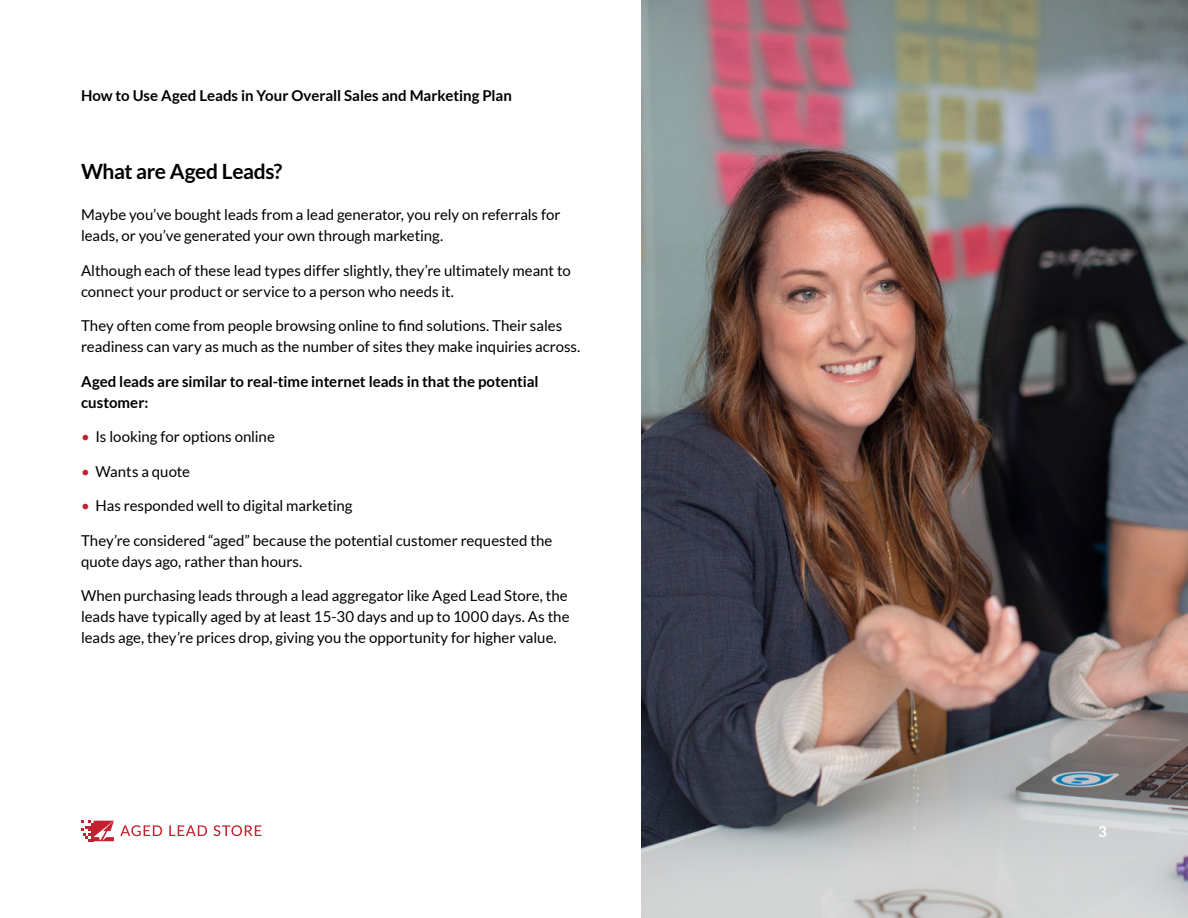
<style>
.page{position:relative;width:1188px;height:918px;background:#fff}
.page>*{position:absolute;margin:0;border:0;box-sizing:border-box;transform-origin:0 0}
.t1{font:700 21px "Lato";letter-spacing:-.02em;color:#000}
.t2{font:15px/21px "Lato";color:#000}
.t3{font:700 15px/21px "Lato";color:#000}
.t4{font:700 15px "Lato";color:#fff}
.s1{color:#c5202d}
</style>
<div class="page">
<svg style="left:81px;top:821px;width:33px;height:20px"></svg>
<svg style="left:120px;top:825px;width:42px;height:11px"></svg>
<svg style="left:169px;top:825px;width:38px;height:11px"></svg>
<svg style="left:213px;top:825px;width:48px;height:11px"></svg>
<img style="left:641px;top:0;width:547px;height:918px">
<p class="t3" style="left:81px;top:84px;width:433px">How to Use Aged Leads in Your Overall Sales and Marketing Plan</p>
<h1 class="t1" style="left:81px;top:159px;width:203px">What are Aged Leads?</h1>
<p class="t2" style="left:81px;top:204px;width:481px">Maybe you’ve bought leads from a lead generator, you rely on referrals for leads, or you’ve generated your own through marketing.</p>
<p class="t2" style="left:81px;top:260px;width:491px">Although each of these lead types differ slightly, they’re ultimately meant to connect your product or service to a person who needs it.</p>
<p class="t2" style="left:81px;top:315px;width:501px">They often come from people browsing online to find solutions. Their sales readiness can vary as much as the number of sites they make inquiries across.</p>
<p class="t3" style="left:81px;top:370px;width:459px">Aged leads are similar to real-time internet leads in that the potential customer:</p>
<p class="t2" style="left:81px;top:426px;width:195px"><span class="s1">•</span> Is looking for options online</p>
<p class="t2" style="left:81px;top:461px;width:111px"><span class="s1">•</span> Wants a quote</p>
<p class="t2" style="left:81px;top:495px;width:273px"><span class="s1">•</span> Has responded well to digital marketing</p>
<p class="t2" style="left:81px;top:530px;width:473px">They’re considered “aged” because the potential customer requested the quote days ago, rather than hours.</p>
<p class="t2" style="left:81px;top:585px;width:490px">When purchasing leads through a lead aggregator like Aged Lead Store, the leads have typically aged by at least 15-30 days and up to 1000 days. As the leads age, they’re prices drop, giving you the opportunity for higher value.</p>
<p class="t4" style="left:1098px;top:823px;width:10px">3</p>
</div>
